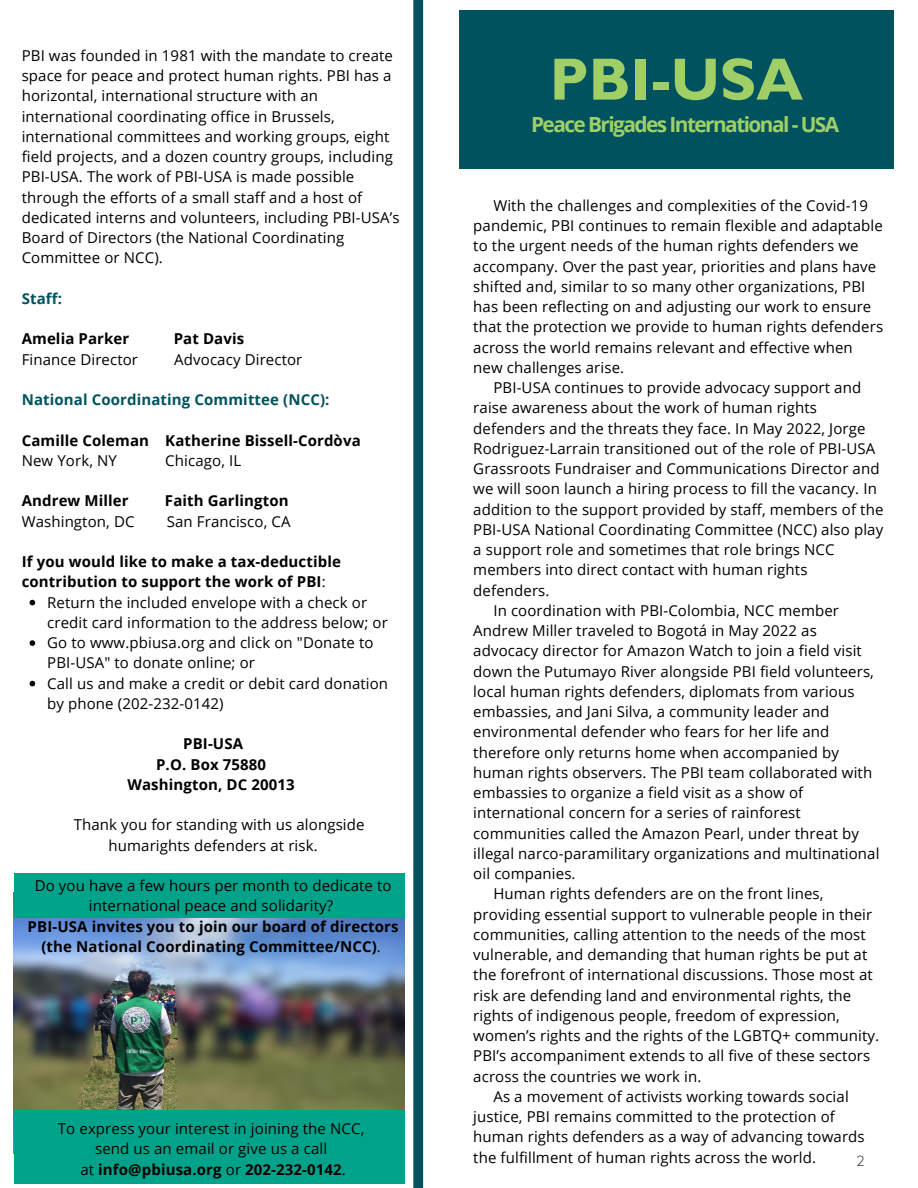
<style>
.page{position:relative;width:918px;height:1188px;background:#fff}
.page>*{position:absolute;margin:0;border:0;box-sizing:border-box;transform-origin:0 0}
.t1{font:700 60px "Gill Sans Std";color:#a0cf67}
.t2{font:700 20.85px "Open Sans";letter-spacing:-.075em;color:#a0cf67}
.t3{font:15px/20.2px "Open Sans";letter-spacing:.01em;color:#000}
.t4{font:700 15px/20.2px "Open Sans";letter-spacing:.01em;color:#000}
.t5{font:700 15px "Open Sans";letter-spacing:.01em;color:#00535e}
.t6{font:300 14.55px "Quicksand";color:#000}
.s1{font-weight:400}
</style>
<div class="page">
<div style="left:459px;top:10px;width:435px;height:159px;background:#00535e"></div>
<svg style="left:413px;top:0;width:10px;height:1188px;background:#105d68"></svg>
<img style="left:14px;top:917px;width:390px;height:193px">
<div style="left:14px;top:1110px;width:390px;height:73px;background:#00a389"></div>
<div style="left:14px;top:873px;width:390px;height:44px;background:#00a389"></div>
<svg style="left:30px;top:600px;width:5px;height:5px"></svg>
<svg style="left:30px;top:640px;width:5px;height:6px"></svg>
<svg style="left:30px;top:681px;width:5px;height:5px"></svg>
<p class="t3" style="left:22px;top:45px;width:380px">PBI was founded in 1981 with the mandate to create space for peace and protect human rights. PBI has a horizontal, international structure with an international coordinating office in Brussels, international committees and working groups, eight field projects, and a dozen country groups, including PBI-USA. The work of PBI-USA is made possible through the efforts of a small staff and a host of dedicated interns and volunteers, including PBI-USA’s Board of Directors (the National Coordinating Committee or NCC).</p>
<p class="t5" style="left:22px;top:288px;width:42px">Staff:</p>
<p class="t4" style="left:22px;top:328px;width:109px">Amelia Parker</p>
<p class="t4" style="left:174px;top:328px;width:72px">Pat Davis</p>
<p class="t3" style="left:22px;top:349px;width:118px">Finance Director</p>
<p class="t3" style="left:174px;top:349px;width:130px">Advocacy Director</p>
<p class="t5" style="left:22px;top:389px;width:309px">National Coordinating Committee (NCC):</p>
<p class="t4" style="left:22px;top:430px;width:341px">Camille Coleman Katherine Bissell-Cordòva</p>
<p class="t3" style="left:22px;top:450px;width:97px">New York, NY</p>
<p class="t3" style="left:165px;top:450px;width:77px">Chicago, IL</p>
<p class="t4" style="left:22px;top:490px;width:109px">Andrew Miller</p>
<p class="t4" style="left:165px;top:490px;width:125px">Faith Garlington</p>
<p class="t3" style="left:22px;top:511px;width:114px">Washington, DC</p>
<p class="t3" style="left:167px;top:511px;width:125px">San Francisco, CA</p>
<p class="t4" style="left:22px;top:551px;width:321px">If you would like to make a tax-deductible contribution to support the work of PBI<span class="s1">:</span></p>
<p class="t3" style="left:47px;top:592px;width:342px">Return the included envelope with a check or credit card information to the address below; or</p>
<p class="t3" style="left:47px;top:632px;width:328px">Go to www.pbiusa.org and click on "Donate to<br>PBI-USA" to donate online; or</p>
<p class="t3" style="left:47px;top:673px;width:342px">Call us and make a credit or debit card donation by phone (202-232-0142)</p>
<p class="t4" style="left:183px;top:733px;width:61px">PBI-USA</p>
<p class="t4" style="left:156px;top:754px;width:112px">P.O. Box 75880</p>
<p class="t4" style="left:128px;top:774px;width:169px">Washington, DC 20013</p>
<p class="t3" style="left:109px;top:814px;width:258px;text-indent:-35px">Thank you for standing with us alongside humarights defenders at risk.</p>
<p class="t3" style="left:35px;top:875px;width:358px;text-align:center">Do you have a few hours per month to dedicate to international peace and solidarity?</p>
<p class="t4" style="left:28px;top:916px;width:373px;text-align:center">PBI-USA invites you to join our board of directors (the National Coordinating Committee/NCC)<span class="s1">.</span></p>
<p class="t3" style="left:58px;top:1118px;width:308px">To express your interest in joining the NCC,</p>
<p class="t3" style="left:95px;top:1138px;width:234px">send us an email or give us a call</p>
<p class="t4" style="left:80px;top:1159px;width:267px"><span class="s1">at</span> info@pbiusa.org <span class="s1">or</span> 202-232-0142<span class="s1">.</span></p>
<p class="t1" style="left:549px;top:59px;width:255px">PBI-USA</p>
<p class="t2" style="left:531px;top:110px;width:310px">Peace Brigades International - USA</p>
<p class="t3" style="left:473px;top:195px;width:411px;text-indent:20px">With the challenges and complexities of the Covid-19 pandemic, PBI continues to remain flexible and adaptable to the urgent needs of the human rights defenders we accompany. Over the past year, priorities and plans have shifted and, similar to so many other organizations, PBI has been reflecting on and adjusting our work to ensure that the protection we provide to human rights defenders across the world remains relevant and effective when new challenges arise.</p>
<p class="t3" style="left:473px;top:377px;width:412px;text-indent:20px">PBI-USA continues to provide advocacy support and raise awareness about the work of human rights defenders and the threats they face. In May 2022, Jorge Rodriguez-Larrain transitioned out of the role of PBI-USA Grassroots Fundraiser and Communications Director and we will soon launch a hiring process to fill the vacancy. In addition to the support provided by staff, members of the PBI-USA National Coordinating Committee (NCC) also play a support role and sometimes that role brings NCC members into direct contact with human rights defenders.</p>
<p class="t3" style="left:473px;top:600px;width:408px;text-indent:20px">In coordination with PBI-Colombia, NCC member Andrew Miller traveled to Bogotá in May 2022 as advocacy director for Amazon Watch to join a field visit down the Putumayo River alongside PBI field volunteers, local human rights defenders, diplomats from various embassies, and Jani Silva, a community leader and environmental defender who fears for her life and therefore only returns home when accompanied by human rights observers. The PBI team collaborated with embassies to organize a field visit as a show of international concern for a series of rainforest communities called the Amazon Pearl, under threat by illegal narco-paramilitary organizations and multinational oil companies.</p>
<p class="t3" style="left:473px;top:883px;width:407px;text-indent:20px">Human rights defenders are on the front lines, providing essential support to vulnerable people in their communities, calling attention to the needs of the most vulnerable, and demanding that human rights be put at the forefront of international discussions. Those most at risk are defending land and environmental rights, the rights of indigenous people, freedom of expression, women’s rights and the rights of the LGBTQ+ community.<br>PBI’s accompaniment extends to all five of these sectors across the countries we work in.</p>
<p class="t3" style="left:473px;top:1086px;width:393px;text-indent:20px">As a movement of activists working towards social justice, PBI remains committed to the protection of human rights defenders as a way of advancing towards the fulfillment of human rights across the world.</p>
<p class="t6" style="left:856px;top:1152px;width:10px">2</p>
</div>
